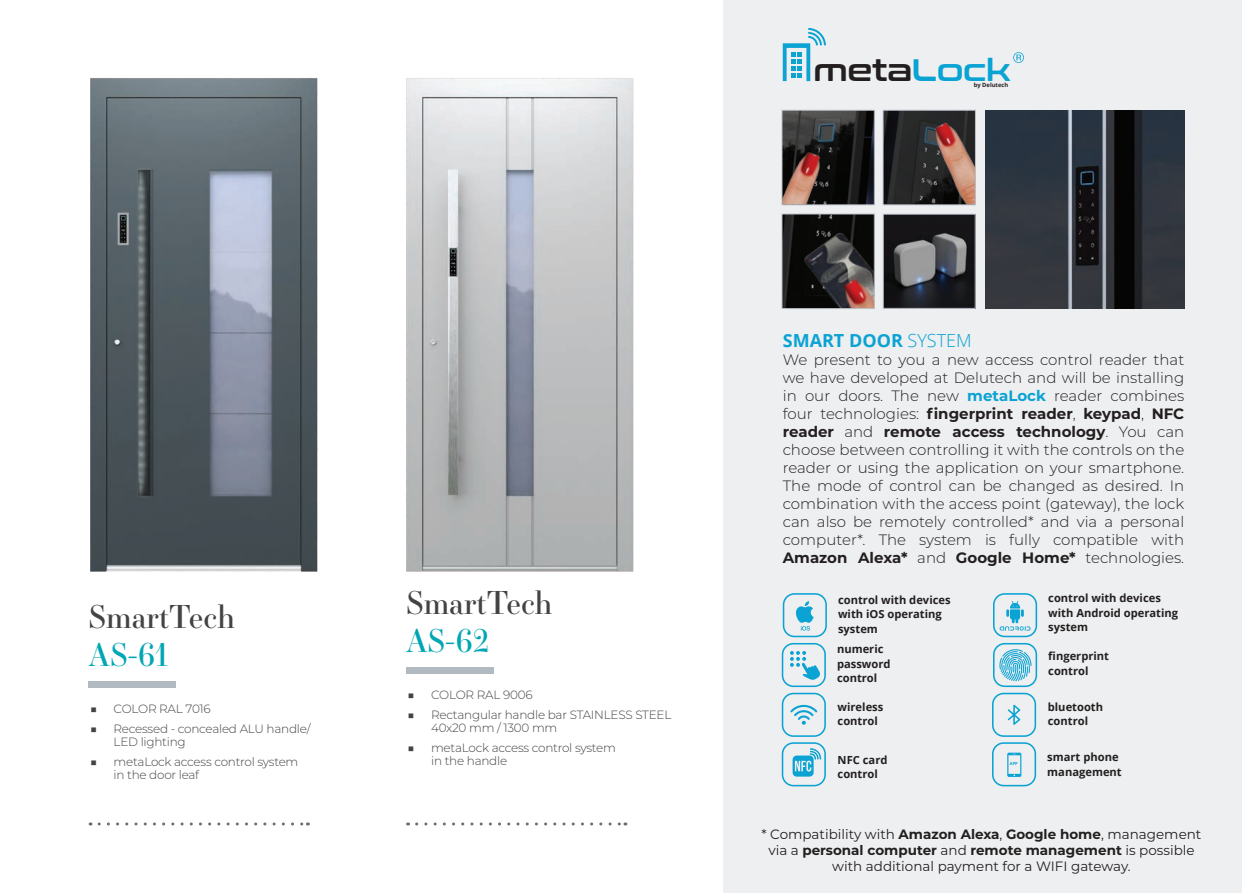
<style>
.page{position:relative;width:1242px;height:893px;background:#fff}
.page>*{position:absolute;margin:0;border:0;box-sizing:border-box;transform-origin:0 0}
.t1{font:31.35px "Essonnes Display";color:#434343}
.t2{font:31.35px "Essonnes Display";color:#00a6b4}
.t3{font:31.05px "Conthrax Sb";color:#231f20}
.t4{font:700 18px "Open Sans";color:#0aa3d4}
.t5{font:300 15px/18px "Montserrat";color:#231f20;text-align:justify}
.t6{font:13.5px/16.2px "Montserrat";color:#231f20;text-align:center}
.t7{font:300 12px/13.5px "Montserrat";letter-spacing:-.02em;color:#434343}
.t8{font:700 11.1px/14.5px "Open Sans";color:#231f20}
.t9{font:700 5.85px "Open Sans";color:#231f20}
.t10{font:700 4.2px "Open Sans";color:#0aa3d4}
.s1{color:#0aa3d4}
.s2{font-weight:300}
.s3{font-weight:700;color:#0aa3d4}
.s4{font-weight:700}
</style>
<div class="page">
<div style="left:723px;top:0;width:519px;height:893px;background:#edeff0"></div>
<img style="left:985px;top:110px;width:199px;height:199px">
<svg style="left:882px;top:110px;width:94px;height:95px;background:#493c39"></svg>
<svg style="left:781px;top:110px;width:93px;height:95px;background:#3a312f"></svg>
<svg style="left:781px;top:214px;width:93px;height:95px;background:#312b2a"></svg>
<img style="left:885px;top:216px;width:88px;height:91px">
<div style="left:883px;top:214px;width:92px;height:95px;border:1px solid #bec3cd"></div>
<svg style="left:1013px;top:52px;width:11px;height:11px"></svg>
<svg style="left:783px;top:28px;width:43px;height:53px"></svg>
<div style="left:783px;top:593px;width:44px;height:44px;border:2px solid #0aa3d4;border-radius:11px"></div>
<svg style="left:796px;top:601px;width:17px;height:30px"></svg>
<div style="left:993px;top:593px;width:44px;height:44px;border:2px solid #0aa3d4;border-radius:11px"></div>
<svg style="left:999px;top:601px;width:31px;height:30px"></svg>
<svg style="left:790px;top:651px;width:30px;height:29px"></svg>
<div style="left:782px;top:643px;width:44px;height:44px;border:2px solid #0aa3d4;border-radius:11px"></div>
<svg style="left:999px;top:649px;width:32px;height:32px"></svg>
<div style="left:993px;top:643px;width:44px;height:44px;border:2px solid #0aa3d4;border-radius:11px"></div>
<svg style="left:1007px;top:705px;width:13px;height:20px"></svg>
<div style="left:992px;top:693px;width:44px;height:44px;border:2px solid #0aa3d4;border-radius:11px"></div>
<svg style="left:792px;top:748px;width:29px;height:29px"></svg>
<div style="left:782px;top:742px;width:44px;height:44px;border:2px solid #0aa3d4;border-radius:11px"></div>
<svg style="left:790px;top:705px;width:27px;height:20px"></svg>
<div style="left:782px;top:693px;width:44px;height:44px;border:2px solid #0aa3d4;border-radius:11px"></div>
<svg style="left:1007px;top:753px;width:14px;height:24px"></svg>
<div style="left:992px;top:742px;width:44px;height:44px;border:2px solid #0aa3d4;border-radius:11px"></div>
<div style="left:406px;top:667px;width:87px;height:7px;background:#b2bac1"></div>
<div style="left:89px;top:681px;width:87px;height:7px;background:#b2bac1"></div>
<img style="left:90px;top:78px;width:228px;height:494px">
<img style="left:406px;top:78px;width:228px;height:494px">
<svg style="left:99px;top:822px;width:209px;height:3px"></svg>
<svg style="left:417px;top:822px;width:209px;height:3px"></svg>
<h2 class="t3" style="left:813px;top:46px;width:199px">meta<span class="s1">Lock</span></h2>
<p class="t9" style="left:973px;top:81px;width:36px">by Delutech</p>
<h1 class="t1" style="left:89px;top:594px;width:148px">SmartTech</h1>
<h1 class="t2" style="left:89px;top:633px;width:81px">AS-61</h1>
<p class="t7" style="left:90px;top:702px;width:122px">■ COLOR RAL 7016</p>
<p class="t7" style="left:114px;top:721px;width:198px;text-indent:-24px">■ Recessed - concealed ALU handle/<br>LED lighting</p>
<p class="t7" style="left:114px;top:754px;width:186px;text-indent:-24px">■ metaLock access control system in the door leaf</p>
<h1 class="t1" style="left:406px;top:580px;width:148px">SmartTech</h1>
<h1 class="t2" style="left:406px;top:619px;width:84px">AS-62</h1>
<p class="t7" style="left:407px;top:688px;width:126px">■ COLOR RAL 9006</p>
<p class="t7" style="left:431px;top:707px;width:242px;text-indent:-24px">■ Rectangular handle bar STAINLESS STEEL<br>40x20 mm / 1300 mm</p>
<p class="t7" style="left:431px;top:740px;width:186px;text-indent:-24px">■ metaLock access control system in the handle</p>
<p class="t4" style="left:783px;top:328px;width:190px">SMART DOOR <span class="s2">SYSTEM</span></p>
<p class="t5" style="left:783px;top:350px;width:403px">We present to you a new access control reader that we have developed at Delutech and will be installing in our doors. The new <span class="s3">metaLock</span> reader combines four technologies: <span class="s4">fingerprint reader</span>, <span class="s4">keypad</span>, <span class="s4">NFC reader</span> and <span class="s4">remote access technology</span>. You can choose between controlling it with the controls on the reader or using the application on your smartphone.<br>The mode of control can be changed as desired. In combination with the access point (gateway), the lock can also be remotely controlled* and via a personal computer*. The system is fully compatible with <span class="s4">Amazon Alexa*</span> and <span class="s4">Google Home*</span> technologies.</p>
<p class="t8" style="left:838px;top:592px;width:114px">control with devices with iOS operating system</p>
<p class="t8" style="left:1048px;top:591px;width:131px">control with devices with Android operating system</p>
<p class="t8" style="left:837px;top:642px;width:55px">numeric password control</p>
<p class="t8" style="left:1048px;top:648px;width:62px">fingerprint control</p>
<p class="t8" style="left:1047px;top:699px;width:57px">bluetooth control</p>
<p class="t8" style="left:837px;top:752px;width:51px">NFC card control</p>
<p class="t8" style="left:837px;top:699px;width:47px">wireless control</p>
<p class="t10" style="left:1009px;top:761px;width:10px">APP</p>
<p class="t8" style="left:1047px;top:750px;width:76px">smart phone management</p>
<p class="t6" style="left:761px;top:825px;width:441px">* Compatibility with <span class="s4">Amazon Alexa</span>, <span class="s4">Google home</span>, management via a <span class="s4">personal computer</span> and <span class="s4">remote management</span> is possible with additional payment for a WIFI gateway.</p>
</div>
